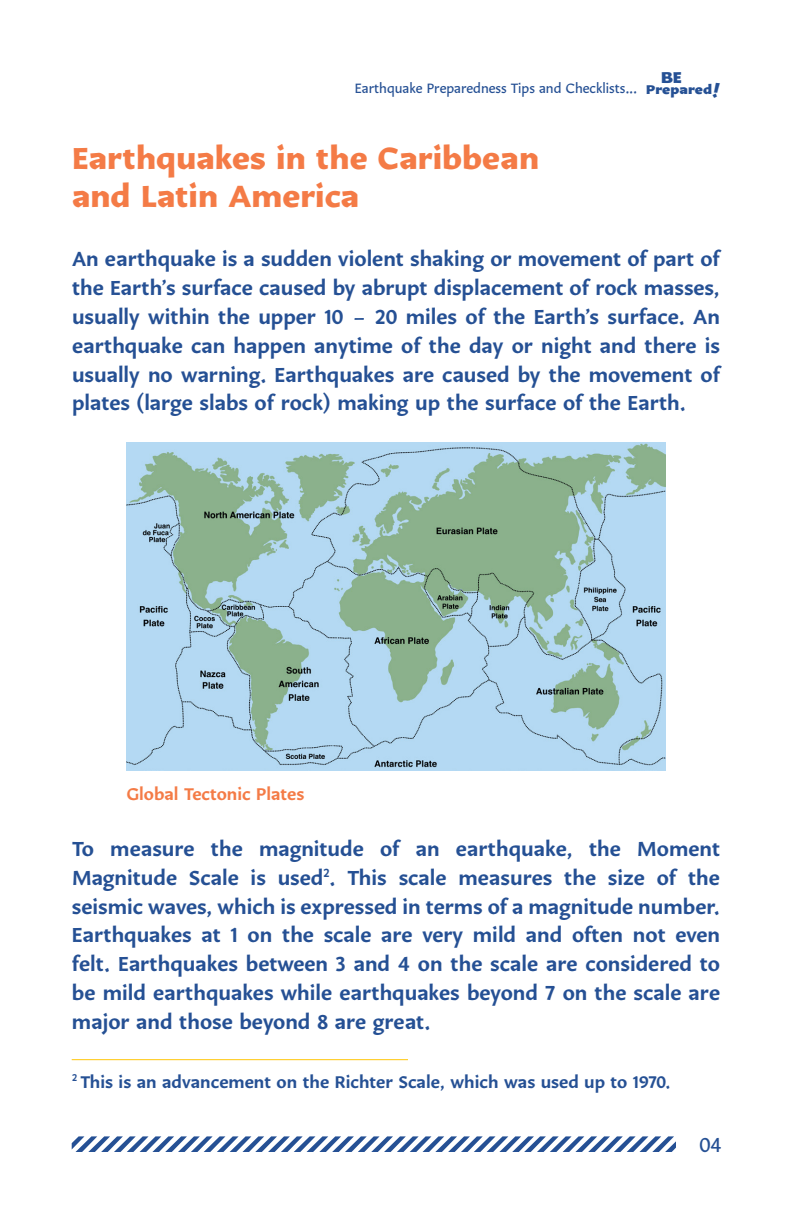
<style>
.page{position:relative;width:792px;height:1224px;background:#fff}
.page>*{position:absolute;margin:0;border:0;box-sizing:border-box;transform-origin:0 0}
.t1{font:700 36px/38px "Karol Sans";color:#f47b46}
.t2{font:600 24px/28.8px "Karol Sans";color:#255094;text-align:justify}
.t3{font:24px "Karol Sans";color:#255094}
.t4{font:600 20px "Karol Sans";color:#255094}
.t5{font:600 20px "Karol Sans";color:#f47b46}
.t6{font:900 18.6px "Karol Sans";color:#255094;scale:1.09 1}
.t7{font:16px "Karol Sans";color:#255094}
.s1{font-weight:900;font-size:14.8px}
</style>
<div class="page">
<svg style="left:72px;top:1136px;width:604px;height:16px"></svg>
<hr style="left:72px;top:1059px;width:336px;height:1px;background:#ffc709">
<img style="left:127px;top:442px;width:538px;height:329px">
<p class="t6" style="left:661px;top:64px;width:21px">BE</p>
<p class="t7" style="left:355px;top:78px;width:359px">Earthquake Preparedness Tips and Checklists... <span class="s1">Prepared</span></p>
<h1 class="t1" style="left:72px;top:137px;width:469px">Earthquakes in the Caribbean and Latin America</h1>
<p class="t2" style="left:72px;top:244px;width:650px">An earthquake is a sudden violent shaking or movement of part of the Earth’s surface caused by abrupt displacement of rock masses, usually within the upper 10 – 20 miles of the Earth’s surface. An earthquake can happen anytime of the day or night and there is usually no warning. Earthquakes are caused by the movement of plates (large slabs of rock) making up the surface of the Earth.</p>
<p class="t5" style="left:127px;top:781px;width:179px">Global Tectonic Plates</p>
<p class="t2" style="left:72px;top:833px;width:650px">To measure the magnitude of an earthquake, the Moment Magnitude Scale is used<sup>2</sup>. This scale measures the size of the seismic waves, which is expressed in terms of a magnitude number.<br>Earthquakes at 1 on the scale are very mild and often not even felt. Earthquakes between 3 and 4 on the scale are considered to be mild earthquakes while earthquakes beyond 7 on the scale are major and those beyond 8 are great.</p>
<p class="t4" style="left:72px;top:1069px;width:600px"><sup>2</sup> This is an advancement on the Richter Scale, which was used up to 1970.</p>
<p class="t3" style="left:700px;top:1129px;width:24px">04</p>
</div>
